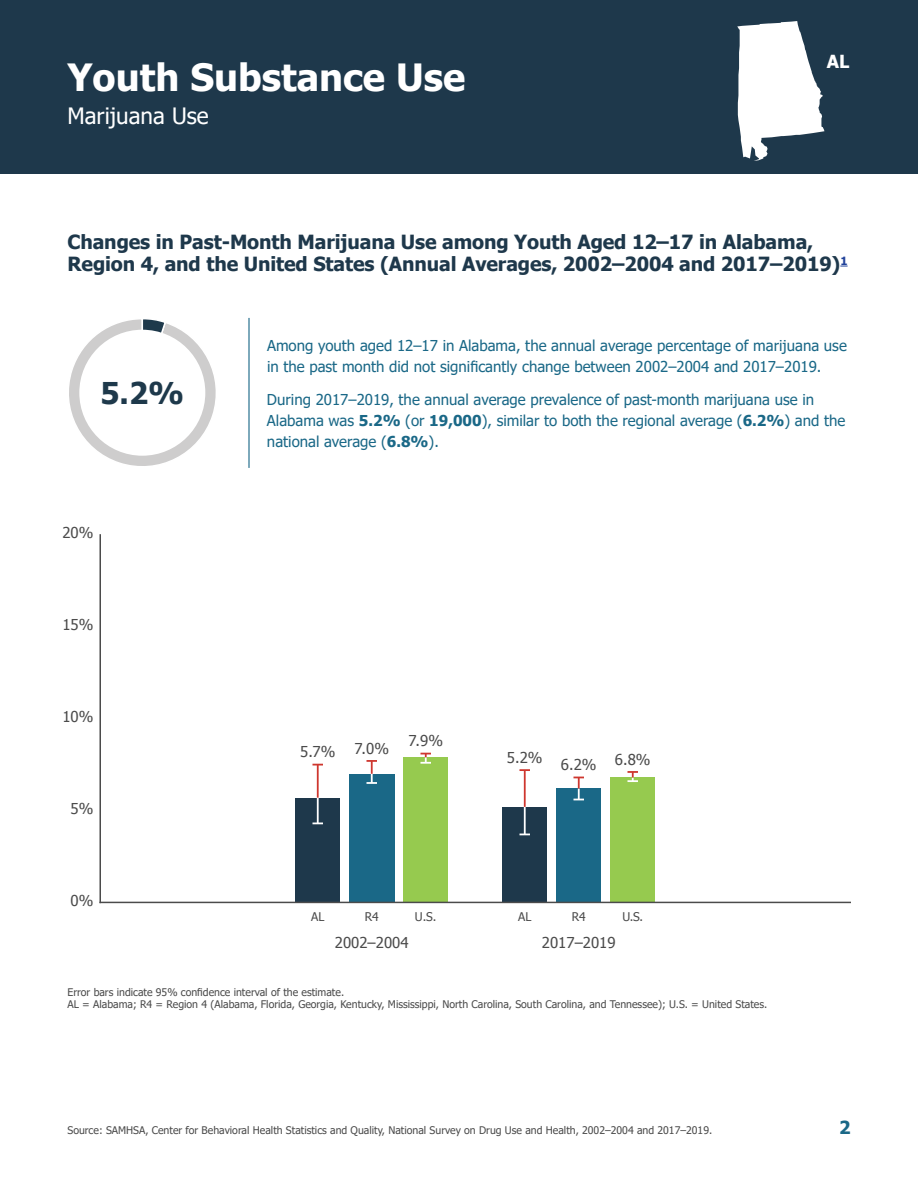
<style>
.page{position:relative;width:918px;height:1188px;background:#fff}
.page>*{position:absolute;margin:0;border:0;box-sizing:border-box;transform-origin:0 0}
.t1{font:700 37.5px "Tahoma";color:#fff}
.t2{font:700 30px "Tahoma";color:#1e394b}
.t3{font:22.5px "Tahoma";color:#fff}
.t4{font:700 19.5px/22.5px "Tahoma";letter-spacing:-.005em;color:#1e384b}
.t5{font:700 18px "Tahoma";color:#fff}
.t6{font:700 18px "Tahoma";color:#1a6887}
.t7{font:15px/21px "Tahoma";color:#1a6887}
.t8{font:15px "Tahoma";color:#4b4b4b}
.t9{font:12px "Tahoma";color:#4b4b4b}
.t10{font:10.5px "Tahoma";color:#4b4b4b}
.s1{font-weight:700}
</style>
<div class="page">
<div style="left:0;top:0;width:918px;height:174px;background:#1e384b"></div>
<svg style="left:737px;top:21px;width:87px;height:140px"></svg>
<hr style="left:248px;top:318px;width:2px;height:150px;background:#1a6887">
<svg style="left:69px;top:319px;width:147px;height:147px"></svg>
<div style="left:79px;top:330px;width:126px;height:126px;background:#fff;border-radius:50%"></div>
<img style="left:99px;top:534px;width:751px;height:370px">
<h1 class="t1" style="left:68px;top:51px;width:399px">Youth Substance Use</h1>
<h3 class="t3" style="left:68px;top:101px;width:143px">Marijuana Use</h3>
<p class="t5" style="left:827px;top:49px;width:24px">AL</p>
<p class="t4" style="left:68px;top:231px;width:782px">Changes in Past-Month Marijuana Use among Youth Aged 12–17 in Alabama,<br>Region 4, and the United States (Annual Averages, 2002–2004 and 2017–2019)<sup>1</sup></p>
<h2 class="t2" style="left:101px;top:372px;width:85px">5.2%</h2>
<p class="t8" style="left:62px;top:523px;width:33px">20%</p>
<p class="t8" style="left:62px;top:615px;width:33px">15%</p>
<p class="t8" style="left:62px;top:707px;width:33px">10%</p>
<p class="t8" style="left:71px;top:798px;width:24px">5%</p>
<p class="t8" style="left:71px;top:890px;width:24px">0%</p>
<p class="t7" style="left:267px;top:336px;width:581px">Among youth aged 12–17 in Alabama, the annual average percentage of marijuana use in the past month did not significantly change between 2002–2004 and 2017–2019.</p>
<p class="t7" style="left:267px;top:390px;width:580px">During 2017–2019, the annual average prevalence of past-month marijuana use in<br>Alabama was <span class="s1">5.2%</span> (or <span class="s1">19,000</span>), similar to both the regional average (<span class="s1">6.2%</span>) and the national average (<span class="s1">6.8%</span>).</p>
<p class="t8" style="left:300px;top:742px;width:37px">5.7%</p>
<p class="t8" style="left:355px;top:738px;width:36px">7.0%</p>
<p class="t8" style="left:409px;top:731px;width:36px">7.9%</p>
<p class="t8" style="left:507px;top:747px;width:37px">5.2%</p>
<p class="t8" style="left:561px;top:752px;width:91px">6.2% 6.8%</p>
<p class="t9" style="left:311px;top:908px;width:15px">AL</p>
<p class="t9" style="left:365px;top:908px;width:16px">R4</p>
<p class="t9" style="left:415px;top:908px;width:23px">U.S.</p>
<p class="t9" style="left:518px;top:908px;width:15px">AL</p>
<p class="t9" style="left:572px;top:908px;width:15px">R4</p>
<p class="t9" style="left:623px;top:908px;width:22px">U.S.</p>
<p class="t8" style="left:335px;top:932px;width:75px">2002–2004</p>
<p class="t8" style="left:542px;top:932px;width:75px">2017–2019</p>
<p class="t10" style="left:68px;top:985px;width:278px">Error bars indicate 95% confidence interval of the estimate.</p>
<p class="t10" style="left:68px;top:998px;width:701px">AL = Alabama; R4 = Region 4 (Alabama, Florida, Georgia, Kentucky, Mississippi, North Carolina, South Carolina, and Tennessee); U.S. = United States.</p>
<p class="t10" style="left:68px;top:1123px;width:646px">Source: SAMHSA, Center for Behavioral Health Statistics and Quality, National Survey on Drug Use and Health, 2002–2004 and 2017–2019.</p>
<p class="t6" style="left:839px;top:1115px;width:13px">2</p>
</div>
